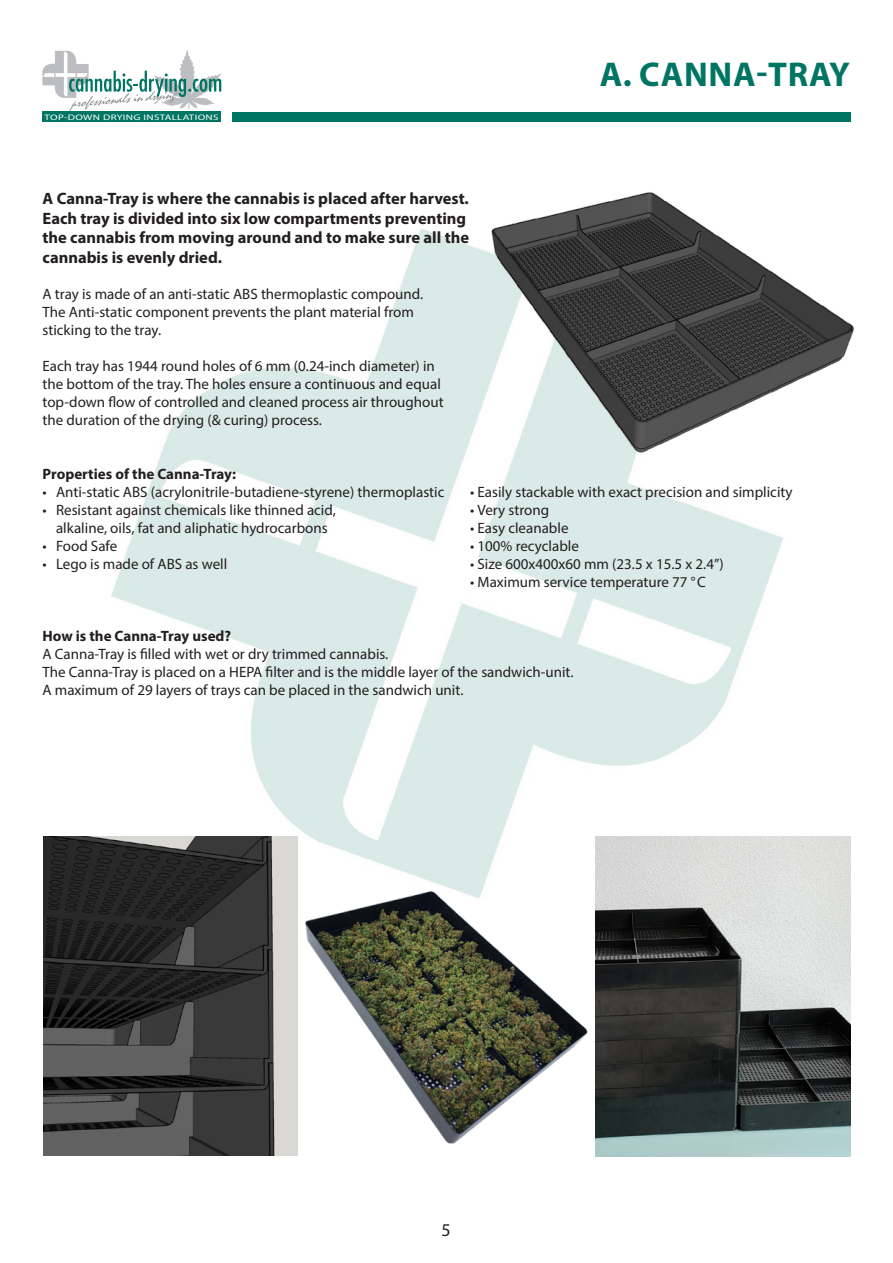
<style>
.page{position:relative;width:893px;height:1263px;background:#fff}
.page>*{position:absolute;margin:0;border:0;box-sizing:border-box;transform-origin:0 0}
.t1{font:700 34.5px "Myriad Pro";letter-spacing:.02em;color:#007563}
.t2{font:18px "Myriad Pro";color:#231f20}
.t3{font:700 16.5px/19.8px "Myriad Pro";color:#231f20}
.t4{font:15px/18px "Myriad Pro";color:#231f20}
.t5{font:700 15px "Myriad Pro";color:#231f20}
.t6{font:7.95px "Myriad Pro";letter-spacing:.03em;color:#fff;scale:1.37 1}
</style>
<div class="page">
<img style="left:64px;top:229px;width:765px;height:659px">
<div style="left:42px;top:112px;width:179px;height:10px;background:#007563"></div>
<svg style="left:42px;top:50px;width:180px;height:61px"></svg>
<div style="left:232px;top:112px;width:618px;height:10px;background:#007563"></div>
<img style="left:470px;top:191px;width:384px;height:268px">
<img style="left:595px;top:837px;width:255px;height:320px">
<img style="left:44px;top:837px;width:254px;height:319px">
<img style="left:305px;top:888px;width:283px;height:256px">
<p class="t6" style="left:45px;top:112px;width:128px">TOP-DOWN DRYING INSTALLATIONS</p>
<p class="t1" style="left:600px;top:52px;width:252px">A. CANNA-TRAY</p>
<p class="t3" style="left:43px;top:188px;width:428px">A Canna-Tray is where the cannabis is placed after harvest.<br>Each tray is divided into six low compartments preventing the cannabis from moving around and to make sure all the cannabis is evenly dried.</p>
<p class="t4" style="left:43px;top:285px;width:382px">A tray is made of an anti-static ABS thermoplastic compound.</p>
<p class="t4" style="left:43px;top:303px;width:373px">The Anti-static component prevents the plant material from</p>
<p class="t4" style="left:43px;top:321px;width:120px">sticking to the tray.</p>
<p class="t4" style="left:43px;top:357px;width:394px">Each tray has 1944 round holes of 6 mm (0.24-inch diameter) in</p>
<p class="t4" style="left:43px;top:375px;width:403px">the bottom of the tray. The holes ensure a continuous and equal top-down flow of controlled and cleaned process air throughout</p>
<p class="t4" style="left:43px;top:411px;width:281px">the duration of the drying (&amp; curing) process.</p>
<p class="t5" style="left:43px;top:464px;width:195px">Properties of the Canna-Tray:</p>
<p class="t4" style="left:43px;top:483px;width:403px">• Anti-static ABS (acrylonitrile-butadiene-styrene) thermoplastic</p>
<p class="t4" style="left:470px;top:483px;width:324px">• Easily stackable with exact precision and simplicity</p>
<p class="t4" style="left:43px;top:501px;width:295px">• Resistant against chemicals like thinned acid,</p>
<p class="t4" style="left:470px;top:501px;width:81px">• Very strong</p>
<p class="t4" style="left:56px;top:519px;width:273px">alkaline, oils, fat and aliphatic hydrocarbons</p>
<p class="t4" style="left:470px;top:519px;width:100px">• Easy cleanable</p>
<p class="t4" style="left:43px;top:537px;width:76px">• Food Safe</p>
<p class="t4" style="left:470px;top:537px;width:110px">• 100% recyclable</p>
<p class="t4" style="left:43px;top:555px;width:186px">• Lego is made of ABS as well</p>
<p class="t4" style="left:470px;top:555px;width:255px">• Size 600x400x60 mm (23.5 x 15.5 x 2.4”)</p>
<p class="t4" style="left:470px;top:573px;width:237px">• Maximum service temperature 77 °C</p>
<p class="t5" style="left:43px;top:626px;width:190px">How is the Canna-Tray used?</p>
<p class="t4" style="left:43px;top:645px;width:347px">A Canna-Tray is filled with wet or dry trimmed cannabis.</p>
<p class="t4" style="left:43px;top:663px;width:533px">The Canna-Tray is placed on a HEPA filter and is the middle layer of the sandwich-unit.</p>
<p class="t4" style="left:43px;top:681px;width:422px">A maximum of 29 layers of trays can be placed in the sandwich unit.</p>
<p class="t2" style="left:441px;top:1219px;width:11px">5</p>
</div>
